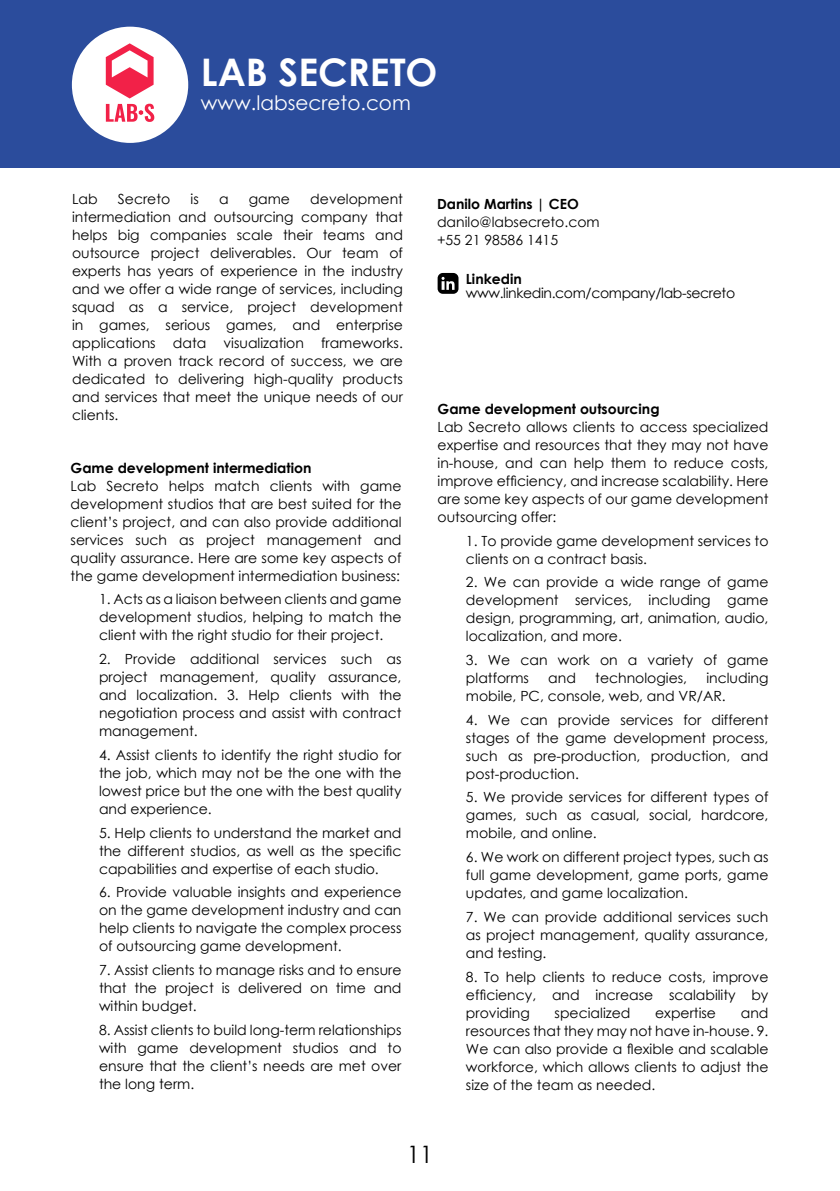
<style>
.page{position:relative;width:840px;height:1191px;background:#fff}
.page>*{position:absolute;margin:0;border:0;box-sizing:border-box;transform-origin:0 0}
.t1{font:700 38px "Century Gothic";color:#fff}
.t2{font:24px "Century Gothic";color:#000}
.t3{font:20px "Century Gothic";color:#fff}
.t4{font:14px/18px "Century Gothic";color:#000;text-align:justify}
.t5{font:700 14px "Century Gothic";color:#000}
.t6{font:14px "Century Gothic";letter-spacing:-.025em;color:#000}
</style>
<div class="page">
<div style="left:0;top:0;width:839px;height:167px;background:#2b4c9c"></div>
<svg style="left:437px;top:273px;width:21px;height:21px"></svg>
<div style="left:72px;top:27px;width:116px;height:116px;background:#fff;border-radius:50%"></div>
<svg style="left:106px;top:43px;width:47px;height:55px"></svg>
<svg style="left:106px;top:104px;width:48px;height:18px"></svg>
<h1 class="t1" style="left:201px;top:43px;width:238px">LAB SECRETO</h1>
<h3 class="t3" style="left:201px;top:88px;width:211px">www.labsecreto.com</h3>
<p class="t4" style="left:72px;top:190px;width:27px">Lab</p>
<p class="t4" style="left:118px;top:190px;width:54px">Secreto</p>
<p class="t4" style="left:190px;top:190px;width:10px">is</p>
<p class="t4" style="left:219px;top:190px;width:11px">a</p>
<p class="t4" style="left:249px;top:190px;width:43px">game</p>
<p class="t4" style="left:72px;top:190px;width:332px;text-indent:238px">development intermediation and outsourcing company that helps big companies scale their teams and outsource project deliverables. Our team of experts has years of experience in the industry and we offer a wide range of services, including squad as a service, project development in games, serious games, and enterprise applications data visualization frameworks.<br>With a proven track record of success, we are dedicated to delivering high-quality products and services that meet the unique needs of our clients.</p>
<p class="t5" style="left:437px;top:193px;width:143px">Danilo Martins | CEO</p>
<p class="t4" style="left:437px;top:213px;width:164px">danilo@labsecreto.com +55 21 98586 1415</p>
<p class="t5" style="left:465px;top:268px;width:57px">Linkedin</p>
<p class="t6" style="left:465px;top:283px;width:271px">www.linkedin.com/company/lab-secreto</p>
<p class="t5" style="left:437px;top:398px;width:223px">Game development outsourcing</p>
<p class="t4" style="left:437px;top:417px;width:332px">Lab Secreto allows clients to access specialized expertise and resources that they may not have in-house, and can help them to reduce costs, improve efficiency, and increase scalability. Here are some key aspects of our game development outsourcing offer:</p>
<p class="t4" style="left:465px;top:531px;width:304px">1. To provide game development services to clients on a contract basis.</p>
<p class="t4" style="left:465px;top:573px;width:304px">2. We can provide a wide range of game development services, including game design, programming, art, animation, audio, localization, and more.</p>
<p class="t4" style="left:465px;top:651px;width:304px">3. We can work on a variety of game platforms</p>
<p class="t5" style="left:71px;top:457px;width:242px">Game development intermediation</p>
<p class="t4" style="left:71px;top:476px;width:332px">Lab Secreto helps match clients with game development studios that are best suited for the client’s project, and can also provide additional services such as project management and quality assurance. Here are some key aspects of the game development intermediation business:</p>
<p class="t4" style="left:99px;top:590px;width:304px">1. Acts as a liaison between clients and game development studios, helping to match the client with the right studio for their project.</p>
<p class="t4" style="left:99px;top:650px;width:304px">2. Provide additional services such as project management, quality assurance, and localization. 3. Help clients with the negotiation process and assist with contract management.</p>
<p class="t4" style="left:99px;top:745px;width:304px">4. Assist clients to identify the right studio for the job, which may not be the one with the lowest price but the one with the best quality and experience.</p>
<p class="t4" style="left:99px;top:823px;width:304px">5. Help clients to understand the market and the different studios, as well as the specific capabilities and expertise of each studio.</p>
<p class="t4" style="left:99px;top:883px;width:304px">6. Provide valuable insights and experience on the game development industry and can help clients to navigate the complex process of outsourcing game development.</p>
<p class="t4" style="left:99px;top:960px;width:304px">7. Assist clients to manage risks and to ensure that the project is delivered on time and within budget.</p>
<p class="t4" style="left:99px;top:1020px;width:304px">8. Assist clients to build long-term relationships with game development studios and to ensure that the client’s needs are met over the long term.</p>
<p class="t4" style="left:465px;top:669px;width:304px;text-indent:240px">including mobile, PC, console, web, and VR/AR.</p>
<p class="t4" style="left:465px;top:710px;width:304px">4. We can provide services for different stages of the game development process, such as pre-production, production, and post-production.</p>
<p class="t4" style="left:465px;top:788px;width:304px">5. We provide services for different types of games, such as casual, social, hardcore, mobile, and online.</p>
<p class="t4" style="left:465px;top:848px;width:304px">6. We work on different project types, such as full game development, game ports, game updates, and game localization.</p>
<p class="t4" style="left:465px;top:907px;width:304px">7. We can provide additional services such as project management, quality assurance, and testing.</p>
<p class="t4" style="left:465px;top:967px;width:304px">8. To help clients to reduce costs, improve efficiency, and increase scalability by providing</p>
<p class="t4" style="left:548px;top:669px;width:29px">and</p>
<p class="t4" style="left:595px;top:669px;width:93px">technologies,</p>
<p class="t4" style="left:554px;top:1003px;width:77px">specialized</p>
<p class="t4" style="left:654px;top:1003px;width:62px">expertise</p>
<p class="t4" style="left:465px;top:1003px;width:304px;text-indent:274px">and resources that they may not have in-house. 9.<br>We can also provide a flexible and scalable workforce, which allows clients to adjust the size of the team as needed.</p>
<h2 class="t2" style="left:406px;top:1137px;width:28px">11</h2>
</div>
